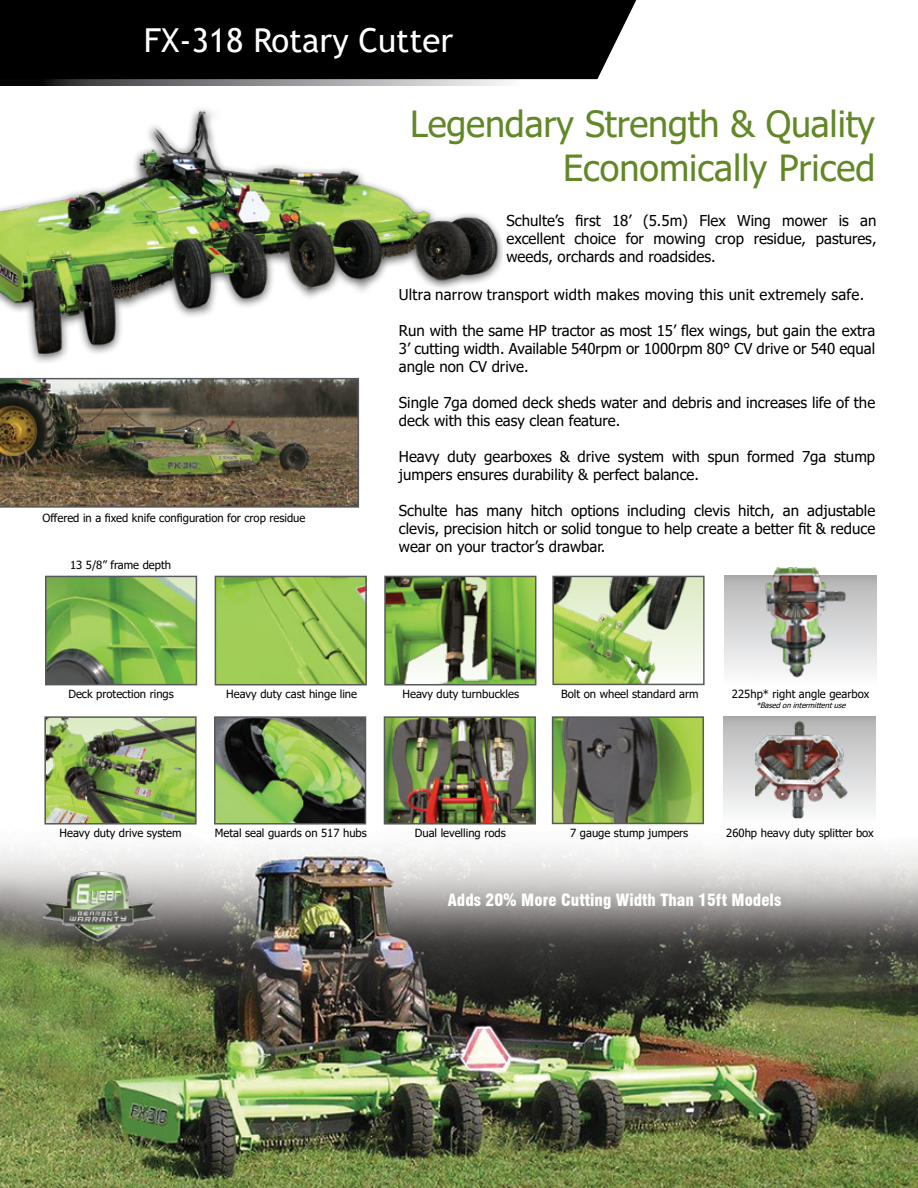
<style>
.page{position:relative;width:918px;height:1188px;background:#fff}
.page>*{position:absolute;margin:0;border:0;box-sizing:border-box;transform-origin:0 0}
.t1{font:36px/43.2px "Tahoma";letter-spacing:-.005em;color:#628727;text-align:right}
.t2{font:33px "Trebuchet MS";color:#fff}
.t3{font:900 condensed 16.5px "Swiss 721 BT";color:#fff}
.t4{font:15px/18px "Tahoma";color:#000;text-align:justify}
.t5{font:11.25px "Tahoma";color:#000}
.t6{font:italic 7.5px "Tahoma";color:#000}
</style>
<div class="page">
<svg style="left:0;top:79px;width:596px;height:6px;background:#929395"></svg>
<div style="left:0;top:0;width:636px;height:79px;background:#000"></div>
<img style="left:0;top:395px;width:359px;height:113px">
<img style="left:0;top:815px;width:918px;height:373px">
<img style="left:0;top:108px;width:503px;height:287px">
<img style="left:47px;top:719px;width:147px;height:103px">
<div style="left:44px;top:716px;width:153px;height:109px;border:2px solid #58595b"></div>
<img style="left:217px;top:719px;width:146px;height:103px">
<div style="left:214px;top:716px;width:152px;height:109px;border:2px solid #58595b"></div>
<img style="left:387px;top:719px;width:146px;height:103px">
<div style="left:384px;top:716px;width:152px;height:109px;border:2px solid #58595b"></div>
<img style="left:555px;top:719px;width:146px;height:102px">
<div style="left:552px;top:716px;width:152px;height:108px;border:2px solid #58595b"></div>
<img style="left:48px;top:579px;width:146px;height:103px">
<div style="left:45px;top:576px;width:152px;height:109px;border:2px solid #58595b"></div>
<img style="left:218px;top:579px;width:146px;height:103px">
<div style="left:215px;top:576px;width:152px;height:109px;border:2px solid #58595b"></div>
<img style="left:387px;top:579px;width:146px;height:103px">
<div style="left:384px;top:576px;width:152px;height:109px;border:2px solid #58595b"></div>
<img style="left:555px;top:579px;width:147px;height:103px">
<div style="left:552px;top:576px;width:153px;height:109px;border:2px solid #58595b"></div>
<div style="left:724px;top:576px;width:152px;height:109px;background:linear-gradient(to bottom,#b5b5b6,#fdfefe)"></div>
<div style="left:724px;top:716px;width:152px;height:108px;background:linear-gradient(to bottom,#b4b4b5,#fdfdfe)"></div>
<img style="left:758px;top:567px;width:91px;height:113px">
<img style="left:755px;top:719px;width:95px;height:100px">
<img style="left:39px;top:869px;width:119px;height:75px">
<h2 class="t2" style="left:144px;top:19px;width:311px">FX-318 Rotary Cutter</h2>
<h1 class="t1" style="left:410px;top:105px;width:467px">Legendary Strength &amp; Quality<br>Economically Priced</h1>
<p class="t5" style="left:43px;top:510px;width:264px">Offered in a fixed knife configuration for crop residue</p>
<p class="t5" style="left:70px;top:558px;width:102px">13 5/8” frame depth</p>
<p class="t4" style="left:507px;top:213px;width:372px">Schulte’s first 18’ (5.5m) Flex Wing mower is an excellent choice for mowing crop residue, pastures, weeds, orchards and roadsides.</p>
<p class="t4" style="left:399px;top:286px;width:467px">Ultra narrow transport width makes moving this unit extremely safe.</p>
<p class="t4" style="left:399px;top:322px;width:478px">Run with the same HP tractor as most 15’ flex wings, but gain the extra 3’ cutting width. Available 540rpm or 1000rpm 80° CV drive or 540 equal angle non CV drive.</p>
<p class="t4" style="left:399px;top:394px;width:478px">Single 7ga domed deck sheds water and debris and increases life of the deck with this easy clean feature.</p>
<p class="t4" style="left:399px;top:448px;width:478px">Heavy duty gearboxes &amp; drive system with spun formed 7ga stump jumpers ensures durability &amp; perfect balance.</p>
<p class="t4" style="left:399px;top:502px;width:478px">Schulte has many hitch options including clevis hitch, an adjustable clevis, precision hitch or solid tongue to help create a better fit &amp; reduce wear on your tractor’s drawbar.</p>
<p class="t5" style="left:68px;top:686px;width:107px">Deck protection rings</p>
<p class="t5" style="left:226px;top:687px;width:132px">Heavy duty cast hinge line</p>
<p class="t5" style="left:403px;top:687px;width:118px">Heavy duty turnbuckles</p>
<p class="t5" style="left:561px;top:686px;width:139px">Bolt on wheel standard arm</p>
<p class="t5" style="left:732px;top:686px;width:139px">225hp* right angle gearbox</p>
<p class="t6" style="left:756px;top:700px;width:94px">*Basedonintermittentuse</p>
<p class="t5" style="left:60px;top:825px;width:123px">Heavy duty drive system</p>
<p class="t5" style="left:215px;top:826px;width:154px">Metal seal guards on 517 hubs</p>
<p class="t5" style="left:415px;top:826px;width:92px">Dual levelling rods</p>
<p class="t5" style="left:570px;top:825px;width:120px">7 gauge stump jumpers</p>
<p class="t5" style="left:726px;top:825px;width:149px">260hp heavy duty splitter box</p>
<p class="t3" style="left:448px;top:891px;width:335px">Adds 20% More Cutting Width Than 15ft Models</p>
</div>
